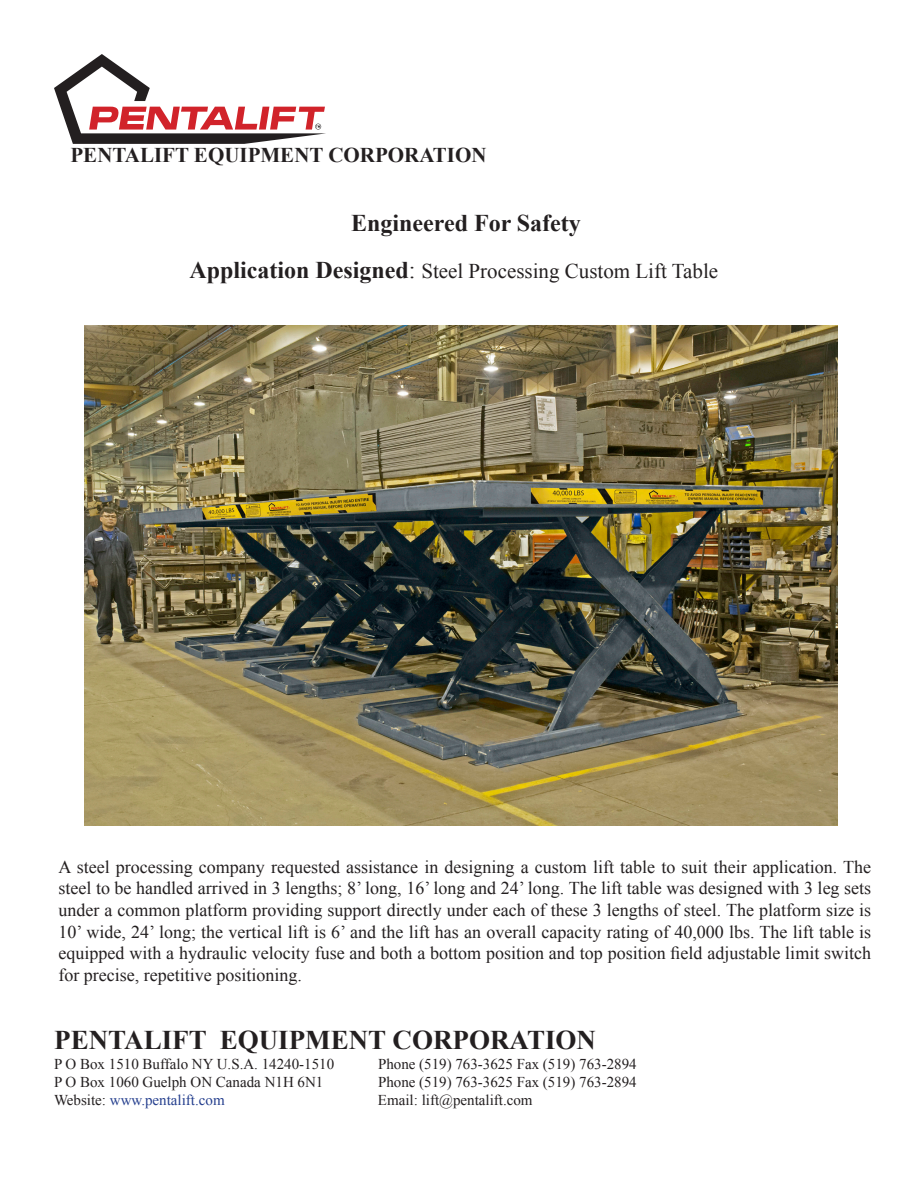
<style>
.page{position:relative;width:918px;height:1188px;background:#fff}
.page>*{position:absolute;margin:0;border:0;box-sizing:border-box;transform-origin:0 0}
.t1{font:700 27px "Times New Roman";color:#231f20}
.t2{font:700 24px "Times New Roman";color:#231f20}
.t3{font:21px "Times New Roman";color:#231f20}
.t4{font:700 21px "Times New Roman";color:#231f20}
.t5{font:18px/21.6px "Times New Roman";color:#231f20;text-align:justify}
.t6{font:15px "Times New Roman";color:#231f20}
.t7{font:15px "Times New Roman";color:#253f8e}
.s1{font-weight:700;font-size:24px}
.s2{font-size:24px}
.s3{color:#231f20}
</style>
<div class="page">
<svg style="left:54px;top:54px;width:272px;height:90px"></svg>
<img style="left:85px;top:326px;width:752px;height:500px">
<p class="t4" style="left:70px;top:141px;width:418px">PENTALIFT EQUIPMENT CORPORATION</p>
<p class="t2" style="left:351px;top:207px;width:231px">Engineered For Safety</p>
<p class="t3" style="left:189px;top:257px;width:530px"><span class="s1">Application Designed</span><span class="s2">:</span> Steel Processing Custom Lift Table</p>
<p class="t5" style="left:58px;top:856px;width:814px">A steel processing company requested assistance in designing a custom lift table to suit their application. The steel to be handled arrived in 3 lengths; 8’ long, 16’ long and 24’ long. The lift table was designed with 3 leg sets under a common platform providing support directly under each of these 3 lengths of steel. The platform size is 10’ wide, 24’ long; the vertical lift is 6’ and the lift has an overall capacity rating of 40,000 lbs. The lift table is equipped with a hydraulic velocity fuse and both a bottom position and top position field adjustable limit switch for precise, repetitive positioning.</p>
<p class="t1" style="left:54px;top:1021px;width:543px">PENTALIFT EQUIPMENT CORPORATION</p>
<p class="t6" style="left:54px;top:1054px;width:282px">P O Box 1510 Buffalo NY U.S.A. 14240-1510</p>
<p class="t6" style="left:378px;top:1054px;width:260px">Phone (519) 763-3625 Fax (519) 763-2894</p>
<p class="t6" style="left:54px;top:1072px;width:271px">P O Box 1060 Guelph ON Canada N1H 6N1</p>
<p class="t6" style="left:378px;top:1072px;width:260px">Phone (519) 763-3625 Fax (519) 763-2894</p>
<p class="t7" style="left:54px;top:1090px;width:172px"><span class="s3">Website:</span> www.pentalift.com</p>
<p class="t6" style="left:378px;top:1090px;width:156px">Email: lift@pentalift.com</p>
</div>
